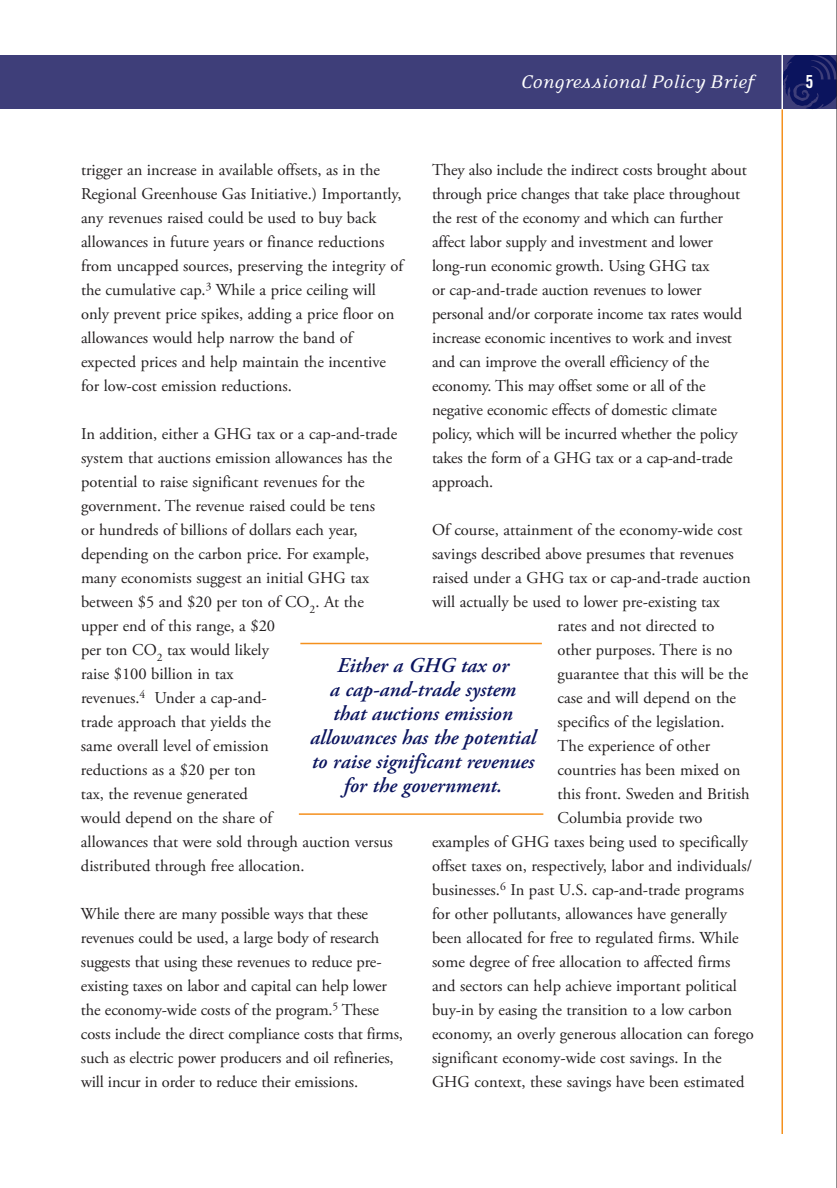
<style>
.page{position:relative;width:837px;height:1188px;background:#fff}
.page>*{position:absolute;margin:0;border:0;box-sizing:border-box;transform-origin:0 0}
.t1{font:italic 600 21px/24px "Adobe Garamond Pro";color:#0b145e;text-align:center}
.t2{font:italic 21px "Eidetic Serif";letter-spacing:-.015em;color:#fff}
.t3{font:18px "Trade Gothic LT Std Bd Cn 20";color:#fff}
.t4{font:16.5px/24px "Adobe Garamond Pro";color:#231f20}
</style>
<div class="page">
<div style="left:0;top:55px;width:837px;height:54px;background:#3e3e79"></div>
<svg style="left:783px;top:55px;width:53px;height:54px"></svg>
<hr style="left:781px;top:45px;width:2px;height:78px;background:#fff">
<hr style="left:782px;top:109px;width:1px;height:1025px;background:#f4901d">
<hr style="left:836px;top:0;width:1px;height:1188px;background:#231f20">
<hr style="left:300px;top:643px;width:242px;height:1px;background:#f4901d">
<hr style="left:299px;top:813px;width:244px;height:2px;background:#f4901d">
<p class="t2" style="left:521px;top:74px;width:235px">Congressional Policy Brief</p>
<p class="t3" style="left:806px;top:75px;width:9px">5</p>
<p class="t4" style="left:432px;top:160px;width:316px">They also include the indirect costs brought about through price changes that take place throughout the rest of the economy and which can further affect labor supply and investment and lower long-run economic growth. Using GHG tax<br>or cap-and-trade auction revenues to lower personal and/or corporate income tax rates would increase economic incentives to work and invest and can improve the overall efficiency of the economy. This may offset some or all of the negative economic effects of domestic climate policy, which will be incurred whether the policy takes the form of a GHG tax or a cap-and-trade approach.</p>
<p class="t4" style="left:432px;top:520px;width:312px">Of course, attainment of the economy-wide cost</p>
<p class="t4" style="left:432px;top:544px;width:303px">savings described above presumes that revenues</p>
<p class="t4" style="left:432px;top:568px;width:320px">raised under a GHG tax or cap-and-trade auction</p>
<p class="t4" style="left:432px;top:592px;width:290px">will actually be used to lower pre-existing tax</p>
<p class="t4" style="left:558px;top:616px;width:158px">rates and not directed to</p>
<p class="t4" style="left:558px;top:640px;width:177px">other purposes. There is no</p>
<p class="t4" style="left:558px;top:664px;width:192px">guarantee that this will be the</p>
<p class="t4" style="left:558px;top:688px;width:180px">case and will depend on the</p>
<p class="t4" style="left:558px;top:712px;width:168px">specifics of the legislation.</p>
<p class="t4" style="left:558px;top:736px;width:154px">The experience of other</p>
<p class="t4" style="left:558px;top:760px;width:184px">countries has been mixed on</p>
<p class="t4" style="left:558px;top:784px;width:194px">this front. Sweden and British</p>
<p class="t4" style="left:558px;top:808px;width:147px">Columbia provide two</p>
<p class="t4" style="left:432px;top:832px;width:318px">examples of GHG taxes being used to specifically</p>
<p class="t4" style="left:432px;top:856px;width:322px">offset taxes on, respectively, labor and individuals/</p>
<p class="t4" style="left:432px;top:880px;width:314px">businesses.<sup>6</sup> In past U.S. cap-and-trade programs</p>
<p class="t4" style="left:432px;top:904px;width:297px">for other pollutants, allowances have generally</p>
<p class="t4" style="left:432px;top:928px;width:308px">been allocated for free to regulated firms. While</p>
<p class="t4" style="left:432px;top:952px;width:300px">some degree of free allocation to affected firms</p>
<p class="t4" style="left:432px;top:976px;width:306px">and sectors can help achieve important political</p>
<p class="t4" style="left:432px;top:1000px;width:302px">buy-in by easing the transition to a low carbon</p>
<p class="t4" style="left:432px;top:1024px;width:323px">economy, an overly generous allocation can forego</p>
<p class="t4" style="left:432px;top:1048px;width:291px">significant economy-wide cost savings. In the</p>
<p class="t4" style="left:432px;top:1072px;width:314px">GHG context, these savings have been estimated</p>
<p class="t4" style="left:81px;top:160px;width:324px">trigger an increase in available offsets, as in the Regional Greenhouse Gas Initiative.) Importantly, any revenues raised could be used to buy back allowances in future years or finance reductions from uncapped sources, preserving the integrity of the cumulative cap.<sup>3</sup> While a price ceiling will only prevent price spikes, adding a price floor on allowances would help narrow the band of expected prices and help maintain the incentive for low-cost emission reductions.</p>
<p class="t4" style="left:81px;top:424px;width:318px">In addition, either a GHG tax or a cap-and-trade system that auctions emission allowances has the potential to raise significant revenues for the government. The revenue raised could be tens<br>or hundreds of billions of dollars each year, depending on the carbon price. For example, many economists suggest an initial GHG tax between $5 and $20 per ton of CO<sub>2</sub>. At the upper end of this range, a $20<br>per ton CO<sub>2</sub> tax would likely<br>raise $100 billion in tax<br>revenues.<sup>4</sup> Under a cap-and-<br>trade approach that yields the<br>same overall level of emission<br>reductions as a $20 per ton<br>tax, the revenue generated<br>would depend on the share of<br>allowances that were sold through auction versus distributed through free allocation.</p>
<p class="t4" style="left:81px;top:904px;width:324px">While there are many possible ways that these revenues could be used, a large body of research suggests that using these revenues to reduce pre&shy;existing taxes on labor and capital can help lower the economy-wide costs of the program.<sup>5</sup> These costs include the direct compliance costs that firms, such as electric power producers and oil refineries, will incur in order to reduce their emissions.</p>
<p class="t1" style="left:310px;top:656px;width:228px">Either a GHG tax or<br>a cap-and-trade system<br>that auctions emission allowances has the potential to raise significant revenues for the government.</p>
</div>
